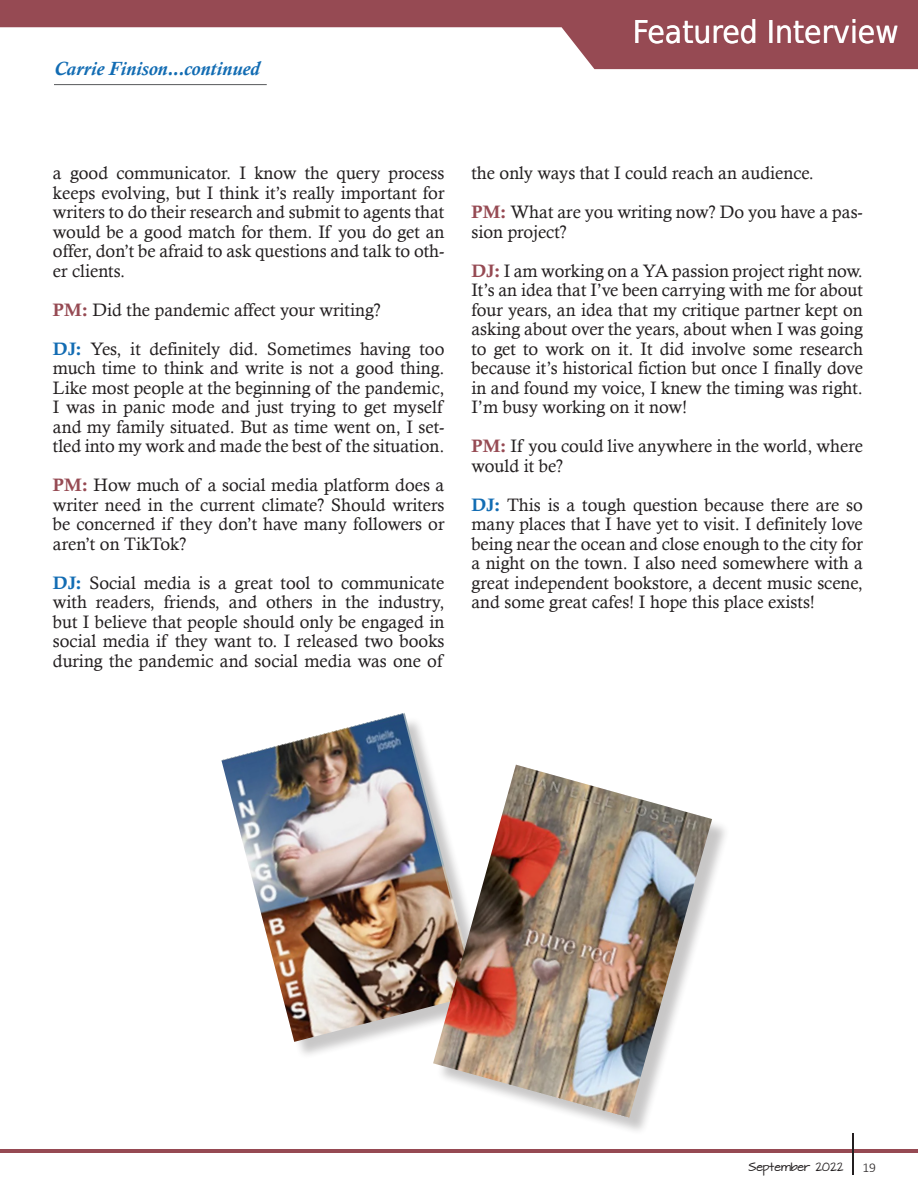
<style>
.page{position:relative;width:918px;height:1188px;background:#fff}
.page>*{position:absolute;margin:0;border:0;box-sizing:border-box;transform-origin:0 0}
.t1{font:31.5px "DejaVu Sans Condensed";color:#fff}
.t2{font:italic 700 19.5px "Calisto";color:#126cb3}
.t3{font:18px/19.5px "Calisto";color:#231f20;text-align:justify}
.t4{font:300 13.5px "Calibri";color:#231f20}
.t5{font:10.2px "Architects Daughter";color:#231f20}
.s1{font-family:"Calis MT Bol";color:#964a53}
.s2{font-family:"Calis MT Bol";color:#126cb3}
</style>
<div class="page">
<hr style="left:0;top:1149px;width:918px;height:4px;background:#964a53">
<hr style="left:852px;top:1133px;width:2px;height:42px;background:#231f20">
<svg style="left:0;top:0;width:918px;height:69px;fill:#964a53"></svg>
<hr style="left:54px;top:84px;width:213px;height:1px;background:#57585a">
<div style="left:225px;top:716px;width:270px;height:344px;background:#231f20;opacity:.25"></div>
<img style="left:221px;top:713px;width:257px;height:329px">
<div style="left:436px;top:768px;width:294px;height:368px;background:#231f20;opacity:.25"></div>
<img style="left:433px;top:765px;width:279px;height:353px">
<p class="t2" style="left:54px;top:57px;width:208px">Carrie Finison...continued</p>
<p class="t1" style="left:633px;top:7px;width:267px">Featured Interview</p>
<p class="t3" style="left:53px;top:163px;width:393px">a good communicator. I know the query process keeps evolving, but I think it’s really important for writers to do their research and submit to agents that would be a good match for them. If you do get an offer, don’t be afraid to ask questions and talk to oth&shy;er clients.</p>
<p class="t3" style="left:53px;top:300px;width:329px"><span class="s1">PM:</span> Did the pandemic affect your writing?</p>
<p class="t3" style="left:53px;top:339px;width:393px"><span class="s2">DJ:</span> Yes, it definitely did. Sometimes having too much time to think and write is not a good thing.<br>Like most people at the beginning of the pandemic, I was in panic mode and just trying to get myself and my family situated. But as time went on, I set&shy;tled into my work and made the best of the situation.</p>
<p class="t3" style="left:53px;top:475px;width:393px"><span class="s1">PM:</span> How much of a social media platform does a writer need in the current climate? Should writers be concerned if they don’t have many followers or aren’t on TikTok?</p>
<p class="t3" style="left:53px;top:573px;width:393px"><span class="s2">DJ:</span> Social media is a great tool to communicate with readers, friends, and others in the industry, but I believe that people should only be engaged in social media if they want to. I released two books during the pandemic and social media was one of</p>
<p class="t3" style="left:471px;top:163px;width:344px">the only ways that I could reach an audience.</p>
<p class="t3" style="left:471px;top:202px;width:393px"><span class="s1">PM:</span> What are you writing now? Do you have a pas&shy;sion project?</p>
<p class="t3" style="left:471px;top:261px;width:393px"><span class="s1">DJ:</span> I am working on a YA passion project right now.<br>It’s an idea that I’ve been carrying with me for about four years, an idea that my critique partner kept on asking about over the years, about when I was going to get to work on it. It did involve some research because it’s historical fiction but once I finally dove in and found my voice, I knew the timing was right.<br>I’m busy working on it now!</p>
<p class="t3" style="left:471px;top:436px;width:393px"><span class="s1">PM:</span> If you could live anywhere in the world, where would it be?</p>
<p class="t3" style="left:471px;top:495px;width:393px"><span class="s2">DJ:</span> This is a tough question because there are so many places that I have yet to visit. I definitely love being near the ocean and close enough to the city for a night on the town. I also need somewhere with a great independent bookstore, a decent music scene, and some great cafes! I hope this place exists!</p>
<p class="t5" style="left:749px;top:1159px;width:97px">September 2022</p>
<p class="t4" style="left:862px;top:1159px;width:15px">19</p>
</div>
